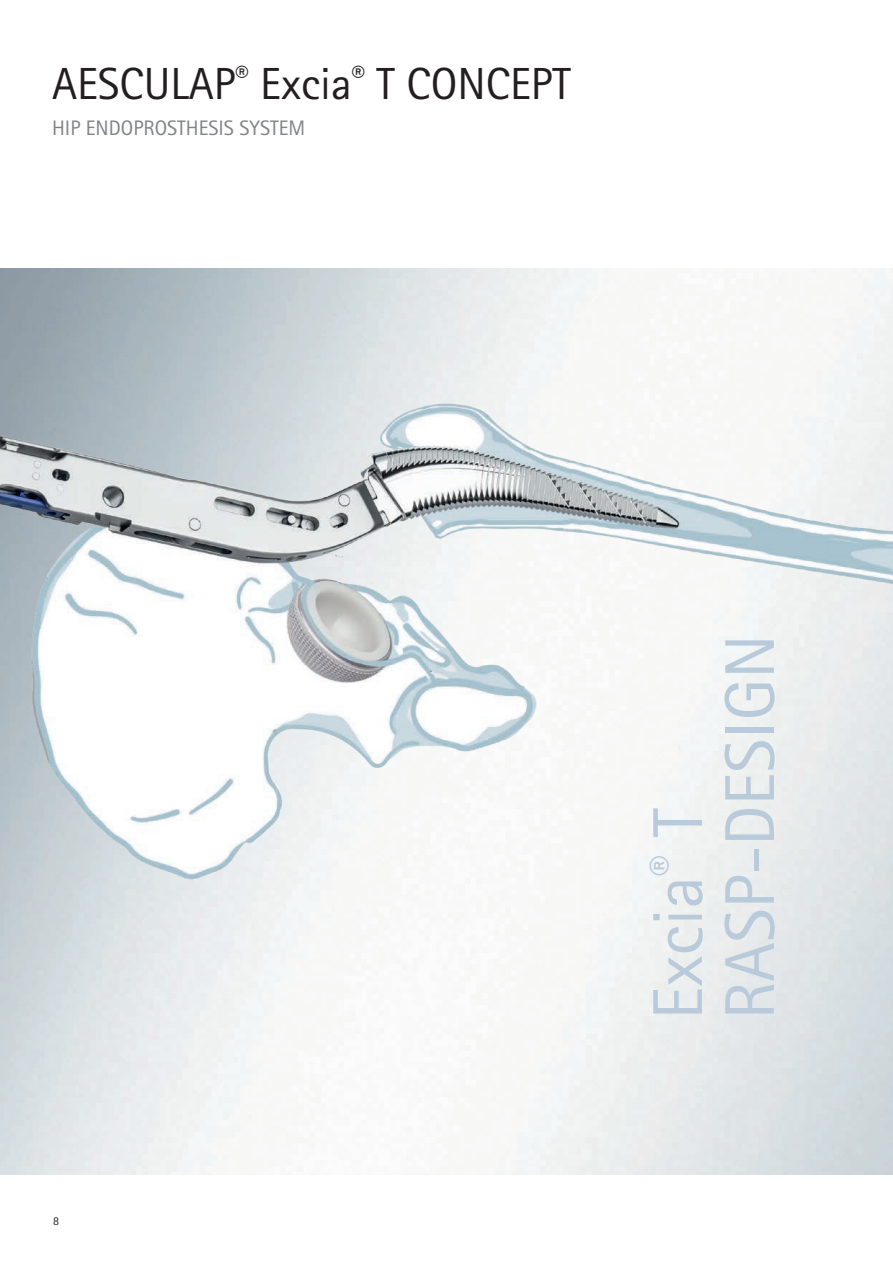
<style>
.page{position:relative;width:893px;height:1263px;background:#fff}
.page>*{position:absolute;margin:0;border:0;box-sizing:border-box;transform-origin:0 0}
.t1{font:70.5px/72px "Rotis Sans Serif Pro";color:#b9cbdb}
.t2{font:45px "Rotis Sans Serif Pro";color:#231f20}
.t3{font:21px "Rotis Sans Serif Pro";color:#808285}
.t4{font:12px "Rotis Sans Serif Pro";color:#231f20}
</style>
<div class="page">
<img style="left:0;top:292px;width:893px;height:711px">
<p class="t2" style="left:52px;top:57px;width:520px">AESCULAP<sup>®</sup> Excia<sup>®</sup> T CONCEPT</p>
<p class="t3" style="left:52px;top:116px;width:255px">HIP ENDOPROSTHESIS SYSTEM</p>
<p class="t4" style="left:53px;top:1213px;width:7px">8</p>
<h1 class="t1" style="left:643px;top:1019px;width:387px;rotate:-90deg">Excia<sup>®</sup> T<br>RASP-DESIGN</h1>
</div>
